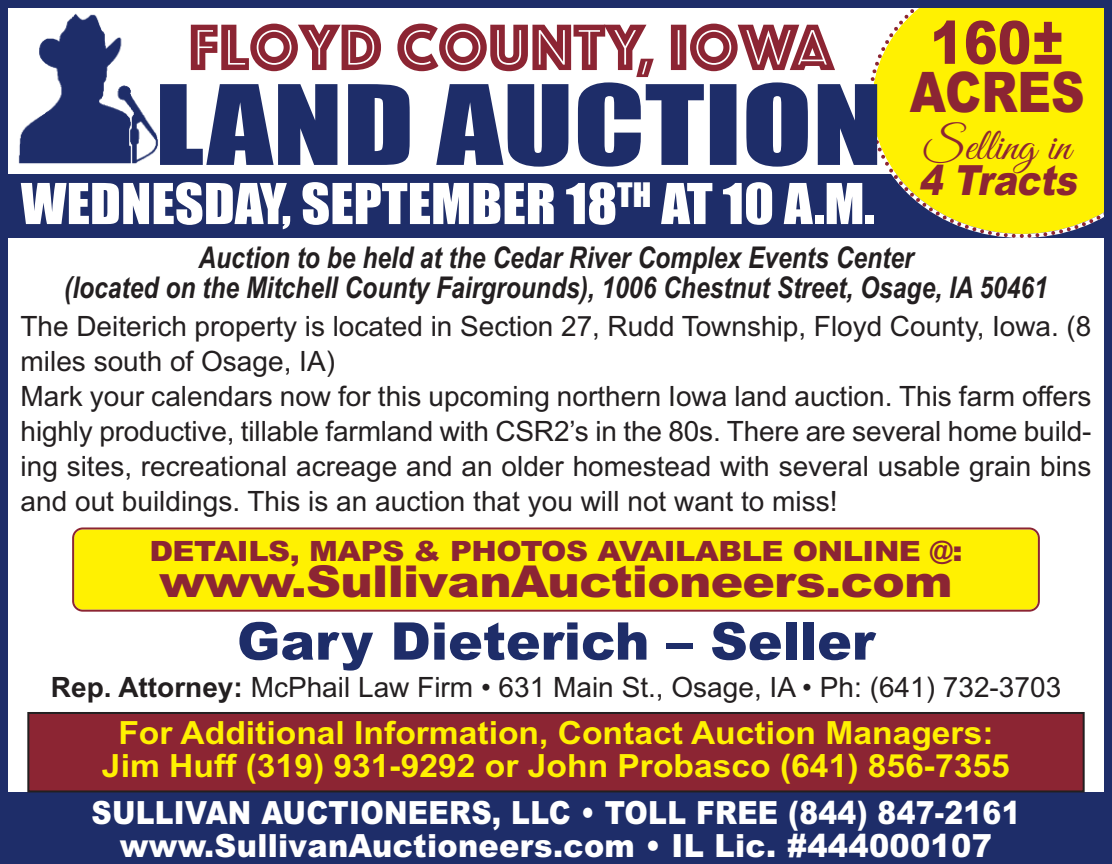
<style>
.page{position:relative;width:1112px;height:864px;background:#fff}
.page>*{position:absolute;margin:0;border:0;box-sizing:border-box;transform-origin:0 0}
.t1{font:68px "Phosphate Inline";color:#8c2533}
.t2{font:900 59.6px "Arial";color:#8c2533;scale:.85 1}
.t3{font:900 56px "Arial";color:#8c2533;scale:.83 1}
.t4{font:52px "Impact";color:#fff;scale:1.08 1}
.t5{font:900 52px "Arial";color:#1e2d69}
.t6{font:45.2px "Great Vibes";color:#8c2533}
.t7{font:900 44px "Arial";letter-spacing:-.015em;color:#8c2533;scale:1.1 1}
.t8{font:italic 900 41.6px "Arial";color:#8c2533;scale:.85 1}
.t9{font:700 32px/33.6px "Arial";color:#fff101;text-align:center;scale:1.05 1}
.t10{font:900 32px/32.8px "Arial";letter-spacing:.01em;color:#fff;text-align:center;scale:.88 1}
.t11{font:italic 700 30px/30px "Arial Narrow";color:#231f20;text-align:center}
.t12{font:28px/34.8px "Arial";color:#231f20}
.t13{font:900 28px "Arial";letter-spacing:-.015em;color:#8c2533;scale:1.09 1}
.s1{font-weight:700}
</style>
<div class="page">
<div style="left:0;top:175px;width:1112px;height:63px;background:#1e2d69"></div>
<svg style="left:866px;top:9px;width:237px;height:229px;background:#eade16"></svg>
<svg style="left:1019px;top:234px;width:4px;height:4px"></svg>
<div style="left:0;top:0;width:1112px;height:864px;border:8px solid #1e2d69"></div>
<div style="left:0;top:792px;width:1112px;height:72px;background:#1e2d69"></div>
<div style="left:74px;top:529px;width:963px;height:81px;background:#fff101;border-radius:9px"></div>
<div style="left:72px;top:527px;width:967px;height:85px;border:4px solid #8c2533;border-radius:11px"></div>
<img style="left:18px;top:13px;width:140px;height:151px">
<svg style="left:160px;top:82px;width:717px;height:85px;fill:#1e2d69"></svg>
<div style="left:29px;top:714px;width:1053px;height:76px;background:#8c2533"></div>
<div style="left:27px;top:712px;width:1057px;height:80px;border:2px solid #231f20"></div>
<h1 class="t1" style="left:188px;top:-1px;width:646px">FLOYD COUNTY, IOWA</h1>
<h3 class="t4" style="left:21px;top:176px;width:792px">WEDNESDAY, SEPTEMBER 18<sup>TH</sup> AT 10 A.M.</h3>
<h2 class="t2" style="left:930px;top:8px;width:160px">160±</h2>
<h3 class="t3" style="left:910px;top:60px;width:212px">ACRES</h3>
<h3 class="t6" style="left:924px;top:120px;width:148px">Selling in</h3>
<h3 class="t8" style="left:918px;top:157px;width:200px">4 Tracts</h3>
<p class="t11" style="left:64px;top:243px;width:985px">Auction to be held at the Cedar River Complex Events Center<br>(located on the Mitchell County Fairgrounds), 1006 Chestnut Street, Osage, IA 50461</p>
<p class="t12" style="left:21px;top:309px;width:1072px">The Deiterich property is located in Section 27, Rudd Township, Floyd County, Iowa. (8 miles south of Osage, IA)<br>Mark your calendars now for this upcoming northern Iowa land auction. This farm offers highly productive, tillable farmland with CSR2’s in the 80s. There are several home build&shy;ing sites, recreational acreage and an older homestead with several usable grain bins and out buildings. This is an auction that you will not want to miss!</p>
<p class="t13" style="left:149px;top:535px;width:747px">DETAILS, MAPS &amp; PHOTOS AVAILABLE ONLINE @:</p>
<h3 class="t7" style="left:159px;top:556px;width:722px">www.SullivanAuctioneers.com</h3>
<h3 class="t5" style="left:237px;top:611px;width:639px">Gary Dieterich – Seller</h3>
<p class="t12" style="left:51px;top:670px;width:1011px"><span class="s1">Rep. Attorney:</span> McPhail Law Firm • 631 Main St., Osage, IA • Ph: (641) 732-3703</p>
<p class="t9" style="left:102px;top:716px;width:866px">For Additional Information, Contact Auction Managers:<br>Jim Huff (319) 931-9292 or John Probasco (641) 856-7355</p>
<p class="t10" style="left:91px;top:797px;width:1057px">SULLIVAN AUCTIONEERS, LLC • TOLL FREE (844) 847-2161 www.SullivanAuctioneers.com • IL Lic. #444000107</p>
</div>
